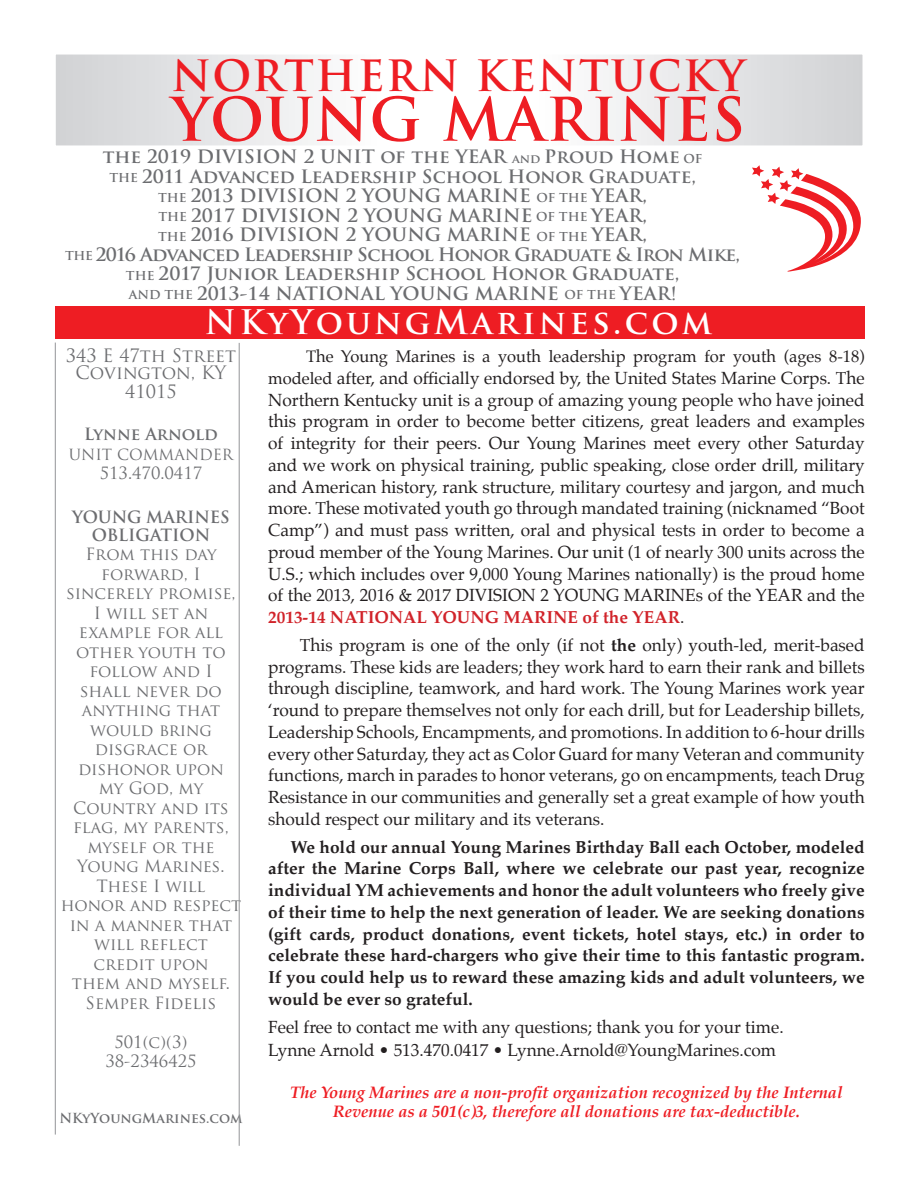
<style>
.page{position:relative;width:918px;height:1188px;background:#fff}
.page>*{position:absolute;margin:0;border:0;box-sizing:border-box;transform-origin:0 0}
.t1{font:700 58.5px "Trajan Pro";letter-spacing:.01em;color:#ee1d23}
.t2{font:700 42px "Trajan Pro";letter-spacing:.04em;color:#ee1d23}
.t3{font:700 33px "Trajan Pro";letter-spacing:.1em;color:#fff}
.t4{font:700 18px/19.5px "Trajan Pro";color:#6c6d70;text-align:center}
.t5{font:18px/19.5px "Trajan Pro";color:#6c6d70;text-align:center}
.t6{font:17.25px/21.8px "Palatino";color:#231f20;text-align:justify}
.t7{font:700 17.25px/21.8px "Palatino";color:#231f20;text-align:justify}
.t8{font:16.5px/19.5px "Trajan Pro";color:#6c6d70;text-align:center}
.t9{font:italic 700 16.5px/19.5px "Palatino";color:#ee1d23;text-align:center}
.t10{font:16.5px "Palatino";color:#231f20}
.t11{font:700 16.5px/18px "Trajan Pro";letter-spacing:-.01em;color:#6c6d70;text-align:center}
.t12{font:16.5px "Trajan Pro";letter-spacing:-.02em;color:#6c6d70}
.t13{font:15px "Trajan Pro";color:#6c6d70}
.t14{font:700 13.5px "Trajan Pro";color:#6c6d70}
.s1{font-size:12px}
.s2{font-size:16.5px}
.s3{font-weight:700;color:#d1232a}
.s4{font-weight:700}
</style>
<div class="page">
<div style="left:55px;top:54px;width:402px;height:92px;background:linear-gradient(to right,#d1d3d5,#fff)"></div>
<div style="left:55px;top:54px;width:402px;height:92px;border:1px solid #fff"></div>
<hr style="left:55px;top:343px;width:1px;height:792px;background:#939598">
<hr style="left:239px;top:343px;width:1px;height:803px;background:#939598">
<div style="left:55px;top:307px;width:810px;height:32px;background:#ee1d23"></div>
<div style="left:458px;top:54px;width:405px;height:92px;background:linear-gradient(to right,#fff,#d2d3d5)"></div>
<div style="left:457px;top:54px;width:406px;height:92px;border:1px solid #fff"></div>
<svg style="left:752px;top:165px;width:109px;height:107px"></svg>
<p class="t2" style="left:171px;top:50px;width:575px">NORTHERN KENTUCKY</p>
<p class="t1" style="left:171px;top:83px;width:576px">YOUNG MARINES</p>
<p class="t4" style="left:103px;top:147px;width:601px">the 2019 DIVISION 2 UNIT of the YEAR <span class="s1">and</span> Proud Home <span class="s1">OF</span></p>
<p class="t4" style="left:65px;top:167px;width:677px"><span class="s1">THE</span> 2011 Advanced Leadership School Honor Graduate,<br><span class="s1">THE</span> 2013 DIVISION 2 YOUNG MARINE <span class="s1">OF THE</span> YEAR,<br><span class="s1">THE</span> 2017 DIVISION 2 YOUNG MARINE <span class="s1">OF THE</span> YEAR,<br><span class="s1">THE</span> 2016 DIVISION 2 YOUNG MARINE <span class="s1">OF THE</span> YEAR,<br><span class="s1">THE</span> 2016 Advanced Leadership School Honor Graduate &amp; Iron Mike,</p>
<p class="t4" style="left:126px;top:264px;width:555px"><span class="s1">THE</span> 2017 Junior Leadership School Honor Graduate,</p>
<p class="t4" style="left:129px;top:284px;width:549px"><span class="s1">AND THE</span> 2013-14 NATIONAL YOUNG MARINE <span class="s1">OF THE</span> YEAR!</p>
<p class="t3" style="left:205px;top:302px;width:509px">NKyYoungMarines.com</p>
<p class="t5" style="left:66px;top:346px;width:172px">343 E 47th Street</p>
<p class="t5" style="left:76px;top:362px;width:152px">Covington, KY<br>41015</p>
<p class="t11" style="left:84px;top:425px;width:135px">Lynne Arnold</p>
<p class="t13" style="left:69px;top:445px;width:166px">UNIT COMMANDER</p>
<p class="t8" style="left:100px;top:463px;width:104px">513.470.0417</p>
<p class="t11" style="left:72px;top:508px;width:159px">YOUNG MARINES<br>OBLIGATION</p>
<p class="t8" style="left:66px;top:544px;width:171px">From this day forward, I sincerely promise,<br>I will set an example for all other youth to follow and I shall never do anything that would bring disgrace or dishonor upon my God, my<br>Country and its flag, my parents, myself or the<br>Young Marines.</p>
<p class="t12" style="left:97px;top:875px;width:110px">These I will</p>
<p class="t8" style="left:61px;top:895px;width:182px">honor and respect in a manner that will reflect<br>credit upon<br>them and myself.</p>
<p class="t8" style="left:86px;top:993px;width:132px">Semper Fidelis</p>
<p class="t8" style="left:114px;top:1032px;width:75px">501(c)(3)</p>
<p class="t8" style="left:105px;top:1051px;width:93px">38-2346425</p>
<p class="t14" style="left:59px;top:1109px;width:185px">NKyYoungMarines.com</p>
<p class="t10" style="left:306px;top:343px;width:560px">The Young Marines is a youth leadership program for youth (ages 8-18)</p>
<p class="t6" style="left:268px;top:367px;width:598px"><span class="s2">modeled</span> after, and officially endorsed by, the United States Marine Corps. The Northern Kentucky unit is a group of amazing young people who have joined this program in order to become better citizens, great leaders and examples of integrity for their peers. Our Young Marines meet every other Saturday and we work on physical training, public speaking, close order drill, military and American history, rank structure, military courtesy and jargon, and much more. These motivated youth go through mandated training (nicknamed “Boot Camp”) and must pass written, oral and physical tests in order to become a proud member of the Young Marines. Our unit (1 of nearly 300 units across the U.S.; which includes over 9,000 Young Marines nationally) is the proud home of the 2013, 2016 &amp; 2017 DIVISION 2 YOUNG MARINEs of the YEAR and the <span class="s3">2013-14 NATIONAL YOUNG MARINE of the YEAR</span>.</p>
<p class="t6" style="left:268px;top:634px;width:598px;text-indent:32px">This program is one of the only (if not <span class="s4">the</span> only) youth-led, merit-based programs. These kids are leaders; they work hard to earn their rank and billets through discipline, teamwork, and hard work. The Young Marines work year ‘round to prepare themselves not only for each drill, but for Leadership billets, Leadership Schools, Encampments, and promotions. In addition to 6-hour drills every other Saturday, they act as Color Guard for many Veteran and community functions, march in parades to honor veterans, go on encampments, teach Drug Resistance in our communities and generally set a great example of how youth should respect our military and its veterans.</p>
<p class="t7" style="left:268px;top:835px;width:598px;text-indent:22px">We hold our annual Young Marines Birthday Ball each October, modeled after the Marine Corps Ball, where we celebrate our past year, recognize individual YM achievements and honor the adult volunteers who freely give of their time to help the next generation of leader. We are seeking donations (gift cards, product donations, event tickets, hotel stays, etc.) in order to celebrate these hard-chargers who give their time to this fantastic program.<br>If you could help us to reward these amazing kids and adult volunteers, we would be ever so grateful.</p>
<p class="t6" style="left:268px;top:1016px;width:517px">Feel free to contact me with any questions; thank you for your time.</p>
<p class="t6" style="left:268px;top:1039px;width:509px">Lynne Arnold • 513.470.0417 • Lynne.Arnold@YoungMarines.com</p>
<p class="t9" style="left:290px;top:1082px;width:554px">The Young Marines are a non-profit organization recognized by the Internal<br>Revenue as a 501(c)3, therefore all donations are tax-deductible.</p>
</div>
